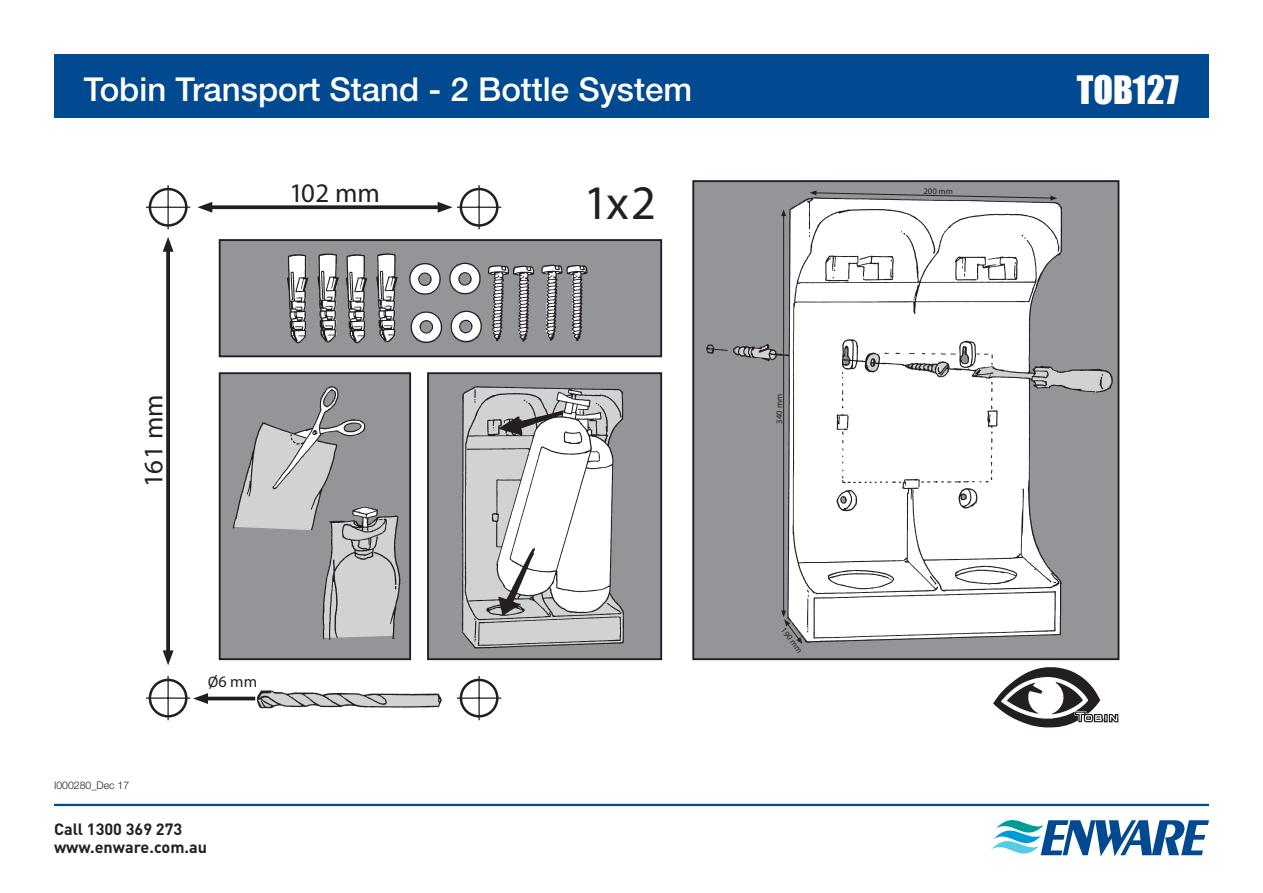
<style>
.page{position:relative;width:1263px;height:893px;background:#fff}
.page>*{position:absolute;margin:0;border:0;box-sizing:border-box;transform-origin:0 0}
.t1{font:700 48.45px "Akzidenz Grotesk BE";color:#231f20}
.t2{font:36px "Impact";color:#fff}
.t3{font:500 33px "Helvetica Neue LT Std";color:#fff}
.t4{font:700 condensed 26.85px "Akzidenz Grotesk BE";color:#231f20}
.t5{font:700 16.2px/17.7px "DIN Pro";color:#231f20}
.t6{font:700 condensed 16.2px "Akzidenz Grotesk BE";color:#231f20}
.t7{font:300 10.5px "Helvetica Neue LT Std";color:#231f20}
.t8{font:500 condensed 8.55px "Akzidenz Grotesk BE";color:#231f20}
.s1{font-family:"Calibri";font-weight:400;font-stretch:normal}
</style>
<div class="page">
<svg style="left:991px;top:820px;width:218px;height:36px"></svg>
<hr style="left:54px;top:804px;width:1155px;height:2px;background:#014990">
<div style="left:54px;top:54px;width:1155px;height:64px;background:#014990"></div>
<div style="left:693px;top:181px;width:425px;height:478px;background:#939598"></div>
<div style="left:692px;top:180px;width:427px;height:480px;border:2px solid #231f20"></div>
<div style="left:428px;top:373px;width:233px;height:286px;background:#939598"></div>
<div style="left:427px;top:372px;width:235px;height:288px;border:2px solid #231f20"></div>
<div style="left:220px;top:373px;width:190px;height:286px;background:#939598"></div>
<div style="left:219px;top:372px;width:192px;height:288px;border:2px solid #231f20"></div>
<div style="left:220px;top:240px;width:441px;height:116px;background:#939598"></div>
<div style="left:219px;top:239px;width:443px;height:118px;border:2px solid #231f20"></div>
<img style="left:287px;top:253px;width:301px;height:91px">
<img style="left:232px;top:386px;width:169px;height:254px">
<img style="left:462px;top:386px;width:162px;height:263px">
<img style="left:706px;top:198px;width:407px;height:446px">
<img style="left:257px;top:690px;width:185px;height:19px">
<svg style="left:212px;top:205px;width:226px;height:4px"></svg>
<svg style="left:197px;top:202px;width:15px;height:11px"></svg>
<svg style="left:438px;top:202px;width:15px;height:11px"></svg>
<div style="left:460px;top:188px;width:38px;height:39px;border:3px solid #231f20;border-radius:50%"></div>
<hr style="left:478px;top:185px;width:2px;height:44px;background:#231f20">
<hr style="left:457px;top:207px;width:44px;height:1px;background:#231f20">
<div style="left:149px;top:188px;width:39px;height:39px;border:3px solid #231f20;border-radius:50%"></div>
<hr style="left:167px;top:185px;width:2px;height:44px;background:#231f20">
<hr style="left:146px;top:207px;width:44px;height:1px;background:#231f20">
<div style="left:149px;top:679px;width:39px;height:38px;border:3px solid #231f20;border-radius:50%"></div>
<hr style="left:167px;top:676px;width:2px;height:44px;background:#231f20">
<hr style="left:146px;top:697px;width:44px;height:2px;background:#231f20">
<div style="left:460px;top:679px;width:38px;height:38px;border:3px solid #231f20;border-radius:50%"></div>
<hr style="left:478px;top:676px;width:2px;height:44px;background:#231f20">
<hr style="left:457px;top:697px;width:44px;height:2px;background:#231f20">
<hr style="left:202px;top:697px;width:53px;height:3px;background:#231f20">
<svg style="left:193px;top:693px;width:15px;height:11px"></svg>
<svg style="left:166px;top:252px;width:4px;height:398px;background:#2f2b2c"></svg>
<svg style="left:163px;top:650px;width:11px;height:15px"></svg>
<svg style="left:163px;top:237px;width:11px;height:15px"></svg>
<img style="left:993px;top:667px;width:126px;height:61px">
<svg style="left:810px;top:190px;width:247px;height:11px"></svg>
<hr style="left:783px;top:214px;width:1px;height:398px;background:#231f20">
<svg style="left:781px;top:209px;width:5px;height:7px"></svg>
<svg style="left:781px;top:610px;width:21px;height:34px"></svg>
<p class="t3" style="left:84px;top:70px;width:610px">Tobin Transport Stand - 2 Bottle System</p>
<p class="t2" style="left:1077px;top:62px;width:104px">TOB127</p>
<p class="t4" style="left:289px;top:176px;width:92px">102 mm</p>
<p class="t4" style="left:137px;top:487px;width:95px;rotate:-90deg">161 mm</p>
<p class="t7" style="left:54px;top:779px;width:77px">I000280_Dec 17</p>
<p class="t6" style="left:208px;top:671px;width:51px"><span class="s1">Ø</span>6 mm</p>
<p class="t5" style="left:54px;top:819px;width:155px">Call 1300 369 273 www.enware.com.au</p>
<h1 class="t1" style="left:584px;top:172px;width:74px">1x2</h1>
<p class="t8" style="left:774px;top:424px;width:31px;rotate:-90deg">340 mm</p>
<p class="t8" style="left:787px;top:625px;width:31px;rotate:53deg">190 mm</p>
<p class="t8" style="left:924px;top:186px;width:31px;rotate:1deg">200 mm</p>
</div>
